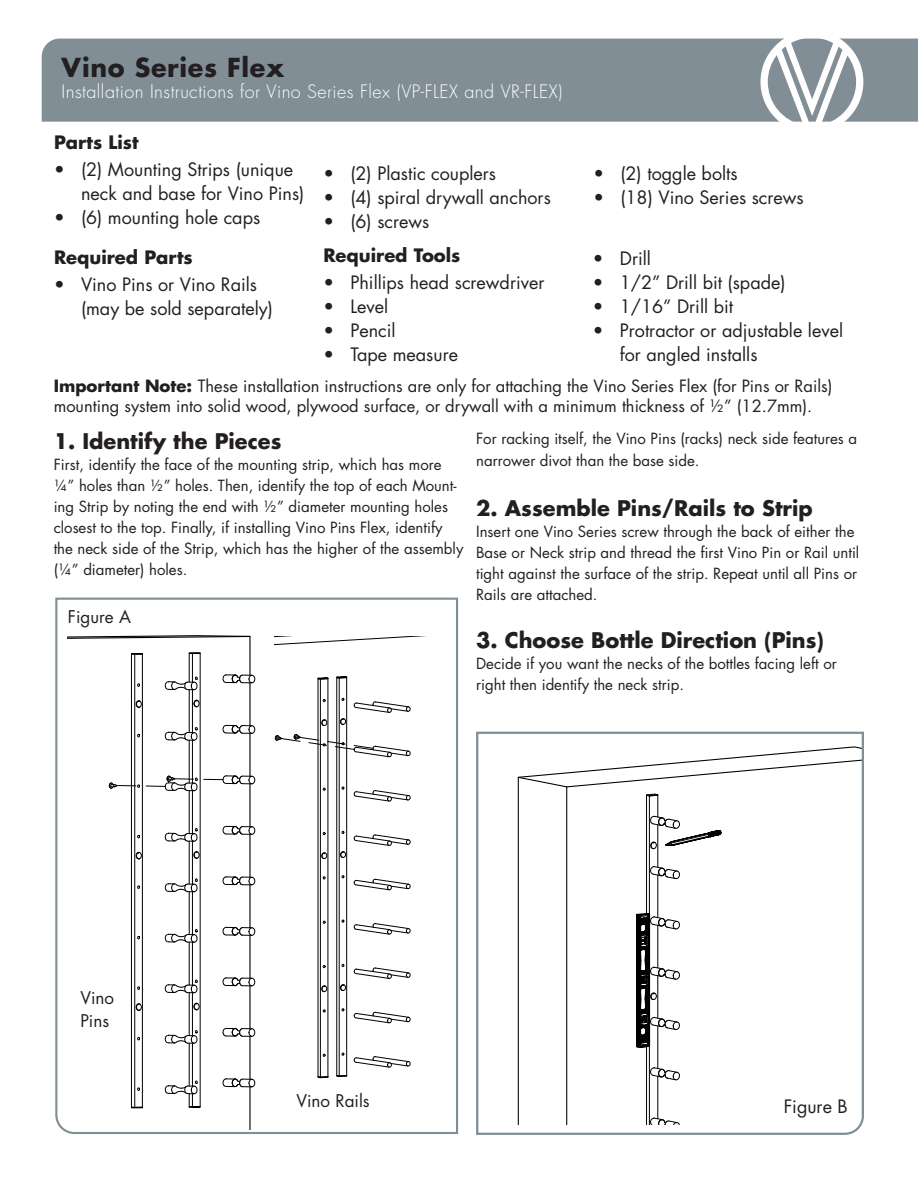
<style>
.page{position:relative;width:918px;height:1188px;background:#fff}
.page>*{position:absolute;margin:0;border:0;box-sizing:border-box;transform-origin:0 0}
.t1{font:700 25.5px "Futura Std";letter-spacing:.025em;color:#231f20}
.t2{font:700 21px "Futura Std";color:#231f20}
.t3{font:18px/24px "Futura Std";color:#231f20}
.t4{font:300 18px "Futura Std";letter-spacing:.025em;color:#fff}
.t5{font:700 18px "Futura Std";color:#231f20}
.t6{font:17.1px "Futura Std";color:#231f20}
.t7{font:16.5px/19.5px "Futura Std";color:#231f20}
.t8{font:15px/21px "Futura Std";color:#231f20}
.s1{font-weight:700}
</style>
<div class="page">
<div style="left:42px;top:39px;width:876px;height:83px;background:#818e96"></div>
<svg style="left:760px;top:38px;width:103px;height:84px"></svg>
<svg style="left:55px;top:597px;width:404px;height:537px"></svg>
<svg style="left:476px;top:731px;width:388px;height:404px"></svg>
<svg style="left:223px;top:725px;width:32px;height:9px"></svg>
<svg style="left:223px;top:826px;width:32px;height:9px"></svg>
<svg style="left:223px;top:876px;width:32px;height:9px"></svg>
<svg style="left:223px;top:927px;width:32px;height:9px"></svg>
<svg style="left:223px;top:978px;width:32px;height:8px"></svg>
<svg style="left:222px;top:1028px;width:33px;height:9px"></svg>
<svg style="left:223px;top:1078px;width:32px;height:9px"></svg>
<svg style="left:136px;top:700px;width:6px;height:8px"></svg>
<svg style="left:193px;top:700px;width:7px;height:7px"></svg>
<hr style="left:142px;top:654px;width:1px;height:453px;background:#000">
<svg style="left:137px;top:734px;width:3px;height:4px"></svg>
<svg style="left:137px;top:885px;width:3px;height:4px"></svg>
<svg style="left:137px;top:986px;width:3px;height:4px"></svg>
<svg style="left:137px;top:1037px;width:3px;height:4px"></svg>
<svg style="left:137px;top:1087px;width:3px;height:4px"></svg>
<hr style="left:134px;top:654px;width:1px;height:453px;background:#000">
<hr style="left:131px;top:654px;width:1px;height:453px;background:#000">
<svg style="left:131px;top:1107px;width:12px;height:2px"></svg>
<hr style="left:189px;top:1043px;width:1px;height:43px;background:#000">
<hr style="left:189px;top:993px;width:1px;height:43px;background:#000">
<hr style="left:189px;top:942px;width:1px;height:43px;background:#000">
<hr style="left:189px;top:892px;width:1px;height:43px;background:#000">
<hr style="left:189px;top:841px;width:1px;height:43px;background:#000">
<hr style="left:189px;top:791px;width:1px;height:43px;background:#000">
<hr style="left:189px;top:740px;width:1px;height:43px;background:#000">
<hr style="left:189px;top:690px;width:1px;height:43px;background:#000">
<hr style="left:200px;top:653px;width:1px;height:454px;background:#000">
<svg style="left:165px;top:727px;width:33px;height:14px"></svg>
<svg style="left:165px;top:828px;width:33px;height:14px"></svg>
<svg style="left:165px;top:879px;width:33px;height:13px"></svg>
<svg style="left:165px;top:929px;width:33px;height:14px"></svg>
<svg style="left:165px;top:979px;width:33px;height:14px"></svg>
<svg style="left:165px;top:1030px;width:33px;height:14px"></svg>
<hr style="left:192px;top:690px;width:1px;height:43px;background:#000">
<hr style="left:192px;top:740px;width:1px;height:43px;background:#000">
<hr style="left:192px;top:791px;width:1px;height:43px;background:#000">
<hr style="left:192px;top:841px;width:1px;height:43px;background:#000">
<hr style="left:192px;top:892px;width:1px;height:43px;background:#000">
<hr style="left:192px;top:942px;width:1px;height:43px;background:#000">
<hr style="left:192px;top:993px;width:1px;height:43px;background:#000">
<hr style="left:192px;top:1043px;width:1px;height:43px;background:#000">
<svg style="left:165px;top:1081px;width:36px;height:27px"></svg>
<svg style="left:136px;top:852px;width:6px;height:7px"></svg>
<svg style="left:193px;top:851px;width:7px;height:8px"></svg>
<svg style="left:136px;top:1003px;width:6px;height:8px"></svg>
<svg style="left:193px;top:1003px;width:7px;height:7px"></svg>
<hr style="left:249px;top:1087px;width:2px;height:42px;background:#000">
<hr style="left:249px;top:1036px;width:2px;height:43px;background:#000">
<hr style="left:249px;top:986px;width:2px;height:43px;background:#000">
<hr style="left:249px;top:935px;width:2px;height:43px;background:#000">
<hr style="left:249px;top:885px;width:2px;height:43px;background:#000">
<hr style="left:249px;top:834px;width:2px;height:43px;background:#000">
<hr style="left:249px;top:784px;width:2px;height:43px;background:#000">
<hr style="left:249px;top:733px;width:2px;height:43px;background:#000">
<hr style="left:249px;top:683px;width:2px;height:43px;background:#000">
<svg style="left:68px;top:635px;width:187px;height:55px"></svg>
<svg style="left:204px;top:775px;width:51px;height:9px"></svg>
<svg style="left:109px;top:782px;width:31px;height:7px"></svg>
<svg style="left:146px;top:775px;width:52px;height:16px"></svg>
<svg style="left:275px;top:636px;width:184px;height:15px"></svg>
<svg style="left:275px;top:676px;width:136px;height:402px"></svg>
<p class="t1" style="left:62px;top:50px;width:224px">Vino Series Flex</p>
<p class="t4" style="left:62px;top:80px;width:502px">Installation Instructions for Vino Series Flex (VP-FLEX and VR-FLEX)</p>
<p class="t5" style="left:54px;top:130px;width:86px">Parts List</p>
<p class="t3" style="left:81px;top:158px;width:225px;text-indent:-27px">• (2) Mounting Strips (unique neck and base for Vino Pins)</p>
<p class="t3" style="left:54px;top:206px;width:208px">• (6) mounting hole caps</p>
<p class="t3" style="left:323px;top:161px;width:174px">• (2) Plastic couplers</p>
<p class="t3" style="left:323px;top:185px;width:229px">• (4) spiral drywall anchors</p>
<p class="t3" style="left:323px;top:209px;width:107px">• (6) screws</p>
<p class="t3" style="left:593px;top:161px;width:146px">• (2) toggle bolts</p>
<p class="t3" style="left:593px;top:185px;width:212px">• (18) Vino Series screws</p>
<p class="t5" style="left:54px;top:245px;width:140px">Required Parts</p>
<p class="t3" style="left:81px;top:272px;width:194px;text-indent:-27px">• Vino Pins or Vino Rails (may be sold separately)</p>
<p class="t5" style="left:323px;top:243px;width:139px">Required Tools</p>
<p class="t3" style="left:593px;top:247px;width:60px">• Drill</p>
<p class="t3" style="left:593px;top:271px;width:194px">• 1/2” Drill bit (spade)</p>
<p class="t3" style="left:593px;top:295px;width:142px">• 1/16” Drill bit</p>
<p class="t3" style="left:620px;top:319px;width:225px;text-indent:-27px">• Protractor or adjustable level for angled installs</p>
<p class="t3" style="left:323px;top:271px;width:223px">• Phillips head screwdriver</p>
<p class="t3" style="left:323px;top:295px;width:66px">• Level</p>
<p class="t3" style="left:323px;top:319px;width:74px">• Pencil</p>
<p class="t3" style="left:323px;top:343px;width:136px">• Tape measure</p>
<p class="t7" style="left:54px;top:377px;width:780px"><span class="s1">Important Note:</span> These installation instructions are only for attaching the Vino Series Flex (for Pins or Rails) mounting system into solid wood, plywood surface, or drywall with a minimum thickness of 1/2” (12.7mm).</p>
<p class="t2" style="left:54px;top:427px;width:229px">1. Identify the Pieces</p>
<p class="t8" style="left:54px;top:454px;width:411px">First, identify the face of the mounting strip, which has more 1/4” holes than 1/2” holes. Then, identify the top of each Mount&shy;ing Strip by noting the end with 1/2” diameter mounting holes closest to the top. Finally, if installing Vino Pins Flex, identify the neck side of the Strip, which has the higher of the assembly (1/4” diameter) holes.</p>
<p class="t6" style="left:68px;top:606px;width:65px">Figure A</p>
<p class="t8" style="left:476px;top:428px;width:382px;line-height:21.6px">For racking itself, the Vino Pins (racks) neck side features a narrower divot than the base side.</p>
<p class="t2" style="left:476px;top:495px;width:338px">2. Assemble Pins/Rails to Strip</p>
<p class="t8" style="left:476px;top:522px;width:385px">Insert one Vino Series screw through the back of either the Base or Neck strip and thread the first Vino Pin or Rail until tight against the surface of the strip. Repeat until all Pins or Rails are attached.</p>
<p class="t2" style="left:476px;top:627px;width:349px">3. Choose Bottle Direction (Pins)</p>
<p class="t8" style="left:476px;top:654px;width:362px">Decide if you want the necks of the bottles facing left or right then identify the neck strip.</p>
<p class="t6" style="left:80px;top:987px;width:35px">Vino</p>
<p class="t6" style="left:80px;top:1010px;width:30px">Pins</p>
<p class="t6" style="left:296px;top:1090px;width:75px">Vino Rails</p>
<p class="t3" style="left:784px;top:1094px;width:66px">Figure B</p>
</div>
